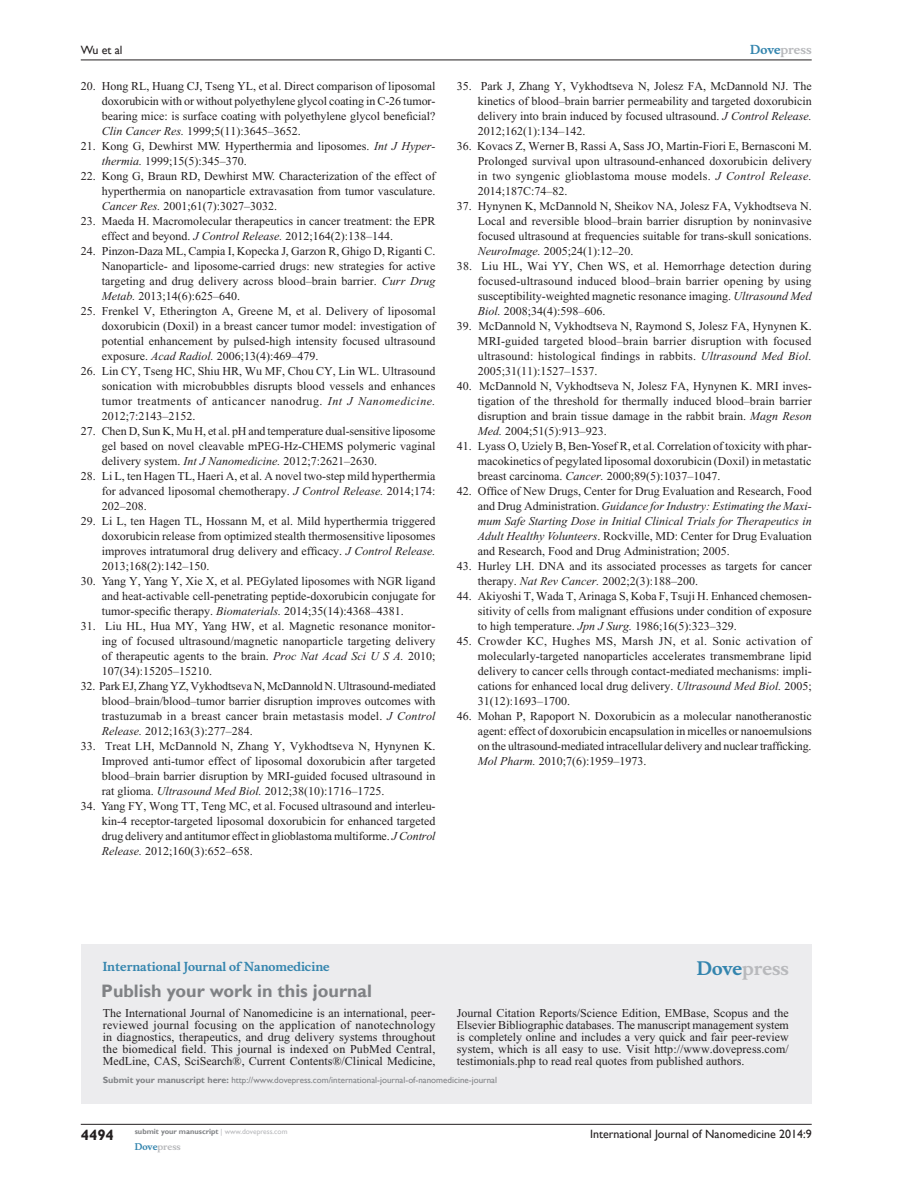
<style>
.page{position:relative;width:918px;height:1188px;background:#fff}
.page>*{position:absolute;margin:0;border:0;box-sizing:border-box;transform-origin:0 0}
.PromBx-H1{font:700 18px "Gill Sans";color:#808285}
.PromBx-Brand{font:700 18px "Musee";color:#b8b9bc}
.t1{font:700 15px "Gill Sans";color:#231f20}
.RefNL2{font:12px/15px "Times New Roman";color:#231f20;text-align:justify}
.PromBx-Tx{font:12px/12px "Times New Roman";color:#231f20;text-align:justify}
.t2{font:12px "Gill Sans";color:#231f20}
.PromBx-JrnlName{font:700 12px "Musee";color:#3485ae}
.t3{font:700 12px "Musee";color:#b8b9bc}
.PromBx-SubmitMssWebA{font:9px "Gill Sans";color:#808285}
.t4{font:700 9px "Musee";color:#b8b9bc}
.t5{font:700 7.5px "Gill Sans";color:#808285}
.s1{font-style:italic}
.s2{color:#3485ae}
.s3{font-weight:700}
.s4{font-weight:400;color:#b8b9bc}
</style>
<div class="page">
<div style="left:81px;top:944px;width:731px;height:159px;background:#ececee"></div>
<hr style="left:81px;top:1124px;width:731px;height:1px;background:#231f20">
<hr style="left:81px;top:60px;width:731px;height:1px;background:#231f20">
<p class="t2" style="left:81px;top:43px;width:43px">Wu et al</p>
<p class="RefNL2" style="left:102px;top:79px;width:335px;text-indent:-21px">20. Hong RL, Huang CJ, Tseng YL, et al. Direct comparison of liposomal doxorubicin with or without polyethylene glycol coating in C-26 tumor&shy;bearing mice: is surface coating with polyethylene glycol beneficial?<br><span class="s1">Clin Cancer Res.</span> 1999;5(11):3645–3652.</p>
<p class="RefNL2" style="left:102px;top:139px;width:335px;text-indent:-21px">21. Kong G, Dewhirst MW. Hyperthermia and liposomes. <span class="s1">Int J Hyper&shy;thermia.</span> 1999;15(5):345–370.</p>
<p class="RefNL2" style="left:102px;top:169px;width:335px;text-indent:-21px">22. Kong G, Braun RD, Dewhirst MW. Characterization of the effect of hyperthermia on nanoparticle extravasation from tumor vasculature.<br><span class="s1">Cancer Res.</span> 2001;61(7):3027–3032.</p>
<p class="RefNL2" style="left:102px;top:214px;width:335px;text-indent:-21px">23. Maeda H. Macromolecular therapeutics in cancer treatment: the EPR effect and beyond. <span class="s1">J Control Release.</span> 2012;164(2):138–144.</p>
<p class="RefNL2" style="left:102px;top:244px;width:335px;text-indent:-21px">24. Pinzon-Daza ML, Campia I, Kopecka J, Garzon R, Ghigo D, Riganti C.<br>Nanoparticle- and liposome-carried drugs: new strategies for active targeting and drug delivery across blood–brain barrier. <span class="s1">Curr Drug Metab.</span> 2013;14(6):625–640.</p>
<p class="RefNL2" style="left:102px;top:304px;width:335px;text-indent:-21px">25. Frenkel V, Etherington A, Greene M, et al. Delivery of liposomal doxorubicin (Doxil) in a breast cancer tumor model: investigation of potential enhancement by pulsed-high intensity focused ultrasound exposure. <span class="s1">Acad Radiol.</span> 2006;13(4):469–479.</p>
<p class="RefNL2" style="left:102px;top:364px;width:335px;text-indent:-21px">26. Lin CY, Tseng HC, Shiu HR, Wu MF, Chou CY, Lin WL. Ultrasound sonication with microbubbles disrupts blood vessels and enhances tumor treatments of anticancer nanodrug. <span class="s1">Int J Nanomedicine.<br></span>2012;7:2143–2152.</p>
<p class="RefNL2" style="left:102px;top:424px;width:335px;text-indent:-21px">27. Chen D, Sun K, Mu H, et al. pH and temperature dual-sensitive liposome gel based on novel cleavable mPEG-Hz-CHEMS polymeric vaginal delivery system. <span class="s1">Int J Nanomedicine.</span> 2012;7:2621–2630.</p>
<p class="RefNL2" style="left:102px;top:469px;width:335px;text-indent:-21px">28. Li L, ten Hagen TL, Haeri A, et al. A novel two-step mild hyperthermia for advanced liposomal chemotherapy. <span class="s1">J Control Release.</span> 2014;174:<br>202–208.</p>
<p class="RefNL2" style="left:102px;top:514px;width:335px;text-indent:-21px">29. Li L, ten Hagen TL, Hossann M, et al. Mild hyperthermia triggered doxorubicin release from optimized stealth thermosensitive liposomes improves intratumoral drug delivery and efficacy. <span class="s1">J Control Release.<br></span>2013;168(2):142–150.</p>
<p class="RefNL2" style="left:102px;top:574px;width:335px;text-indent:-21px">30. Yang Y, Yang Y, Xie X, et al. PEGylated liposomes with NGR ligand and heat-activable cell-penetrating peptide-doxorubicin conjugate for tumor-specific therapy. <span class="s1">Biomaterials.</span> 2014;35(14):4368–4381.</p>
<p class="RefNL2" style="left:102px;top:619px;width:335px;text-indent:-21px">31. Liu HL, Hua MY, Yang HW, et al. Magnetic resonance monitor&shy;ing of focused ultrasound/magnetic nanoparticle targeting delivery of therapeutic agents to the brain. <span class="s1">Proc Nat Acad Sci U S A.</span> 2010; 107(34):15205–15210.</p>
<p class="RefNL2" style="left:102px;top:679px;width:336px;text-indent:-21px">32. Park EJ, Zhang YZ, Vykhodtseva N, McDannold N. Ultrasound-mediated blood–brain/blood–tumor barrier disruption improves outcomes with trastuzumab in a breast cancer brain metastasis model. <span class="s1">J Control Release.</span> 2012;163(3):277–284.</p>
<p class="RefNL2" style="left:102px;top:739px;width:335px;text-indent:-21px">33. Treat LH, McDannold N, Zhang Y, Vykhodtseva N, Hynynen K.<br>Improved anti-tumor effect of liposomal doxorubicin after targeted blood–brain barrier disruption by MRI-guided focused ultrasound in rat glioma. <span class="s1">Ultrasound Med Biol.</span> 2012;38(10):1716–1725.</p>
<p class="RefNL2" style="left:102px;top:799px;width:335px;text-indent:-21px">34. Yang FY, Wong TT, Teng MC, et al. Focused ultrasound and interleu&shy;kin-4 receptor-targeted liposomal doxorubicin for enhanced targeted drug delivery and antitumor effect in glioblastoma multiforme. <span class="s1">J Control Release.</span> 2012;160(3):652–658.</p>
<p class="t3" style="left:750px;top:43px;width:63px"><span class="s2">Dove</span>press</p>
<p class="RefNL2" style="left:478px;top:79px;width:335px;text-indent:-21px">35. Park J, Zhang Y, Vykhodtseva N, Jolesz FA, McDannold NJ. The kinetics of blood–brain barrier permeability and targeted doxorubicin delivery into brain induced by focused ultrasound. <span class="s1">J Control Release.<br></span>2012;162(1):134–142.</p>
<p class="RefNL2" style="left:478px;top:139px;width:336px;text-indent:-21px">36. Kovacs Z, Werner B, Rassi A, Sass JO, Martin-Fiori E, Bernasconi M.<br>Prolonged survival upon ultrasound-enhanced doxorubicin delivery in two syngenic glioblastoma mouse models. <span class="s1">J Control Release.<br></span>2014;187C:74–82.</p>
<p class="RefNL2" style="left:478px;top:199px;width:336px;text-indent:-21px">37. Hynynen K, McDannold N, Sheikov NA, Jolesz FA, Vykhodtseva N.<br>Local and reversible blood–brain barrier disruption by noninvasive focused ultrasound at frequencies suitable for trans-skull sonications.<br><span class="s1">NeuroImage.</span> 2005;24(1):12–20.</p>
<p class="RefNL2" style="left:478px;top:259px;width:335px;text-indent:-21px">38. Liu HL, Wai YY, Chen WS, et al. Hemorrhage detection during focused-ultrasound induced blood–brain barrier opening by using susceptibility-weighted magnetic resonance imaging. <span class="s1">Ultrasound Med Biol.</span> 2008;34(4):598–606.</p>
<p class="RefNL2" style="left:478px;top:319px;width:335px;text-indent:-21px">39. McDannold N, Vykhodtseva N, Raymond S, Jolesz FA, Hynynen K.<br>MRI-guided targeted blood–brain barrier disruption with focused ultrasound: histological findings in rabbits. <span class="s1">Ultrasound Med Biol.<br></span>2005;31(11):1527–1537.</p>
<p class="RefNL2" style="left:478px;top:379px;width:335px;text-indent:-21px">40. McDannold N, Vykhodtseva N, Jolesz FA, Hynynen K. MRI inves&shy;tigation of the threshold for thermally induced blood–brain barrier disruption and brain tissue damage in the rabbit brain. <span class="s1">Magn Reson Med.</span> 2004;51(5):913–923.</p>
<p class="RefNL2" style="left:478px;top:439px;width:335px;text-indent:-21px">41. Lyass O, Uziely B, Ben-Yosef R, et al. Correlation of toxicity with phar&shy;macokinetics of pegylated liposomal doxorubicin (Doxil) in metastatic breast carcinoma. <span class="s1">Cancer.</span> 2000;89(5):1037–1047.</p>
<p class="RefNL2" style="left:478px;top:484px;width:335px;text-indent:-21px">42. Office of New Drugs, Center for Drug Evaluation and Research, Food and Drug Administration. <span class="s1">Guidance for Industry: Estimating the Maxi&shy;mum Safe Starting Dose in Initial Clinical Trials for Therapeutics in Adult Healthy Volunteers</span>. Rockville, MD: Center for Drug Evaluation and Research, Food and Drug Administration; 2005.</p>
<p class="RefNL2" style="left:478px;top:559px;width:335px;text-indent:-21px">43. Hurley LH. DNA and its associated processes as targets for cancer therapy. <span class="s1">Nat Rev Cancer.</span> 2002;2(3):188–200.</p>
<p class="RefNL2" style="left:478px;top:589px;width:335px;text-indent:-21px">44. Akiyoshi T, Wada T, Arinaga S, Koba F, Tsuji H. Enhanced chemosen&shy;sitivity of cells from malignant effusions under condition of exposure to high temperature. <span class="s1">Jpn J Surg.</span> 1986;16(5):323–329.</p>
<p class="RefNL2" style="left:478px;top:634px;width:335px;text-indent:-21px">45. Crowder KC, Hughes MS, Marsh JN, et al. Sonic activation of molecularly-targeted nanoparticles accelerates transmembrane lipid delivery to cancer cells through contact-mediated mechanisms: impli&shy;cations for enhanced local drug delivery. <span class="s1">Ultrasound Med Biol.</span> 2005; 31(12):1693–1700.</p>
<p class="RefNL2" style="left:478px;top:709px;width:336px;text-indent:-21px">46. Mohan P, Rapoport N. Doxorubicin as a molecular nanotheranostic agent: effect of doxorubicin encapsulation in micelles or nanoemulsions on the ultrasound-mediated intracellular delivery and nuclear trafficking.<br><span class="s1">Mol Pharm.</span> 2010;7(6):1959–1973.</p>
<p class="PromBx-JrnlName" style="left:103px;top:959px;width:228px">International Journal of Nanomedicine</p>
<p class="PromBx-H1" style="left:101px;top:980px;width:272px">Publish your work in this journal</p>
<p class="PromBx-Brand" style="left:697px;top:958px;width:94px"><span class="s2">Dove</span>press</p>
<p class="PromBx-Tx" style="left:103px;top:1007px;width:334px">The International Journal of Nanomedicine is an international, peer&shy;reviewed journal focusing on the application of nanotechnology in diagnostics, therapeutics, and drug delivery systems throughout the biomedical field. This journal is indexed on PubMed Central, MedLine, CAS, SciSearch®, Current Contents®/Clinical Medicine,</p>
<p class="PromBx-Tx" style="left:457px;top:1007px;width:334px">Journal Citation Reports/Science Edition, EMBase, Scopus and the Elsevier Bibliographic databases. The manuscript management system is completely online and includes a very quick and fair peer-review system, which is all easy to use. Visit http://www.dovepress.com/ testimonials.php to read real quotes from published authors.</p>
<p class="PromBx-SubmitMssWebA" style="left:103px;top:1075px;width:396px"><span class="s3">Submit your manuscript here:</span> http://www.dovepress.com/international-journal-of-nanomedicine-journal</p>
<p class="t1" style="left:81px;top:1126px;width:35px">4494</p>
<p class="t5" style="left:135px;top:1127px;width:154px">submit your manuscript <span class="s4">| www.dovepress.com</span></p>
<p class="t4" style="left:135px;top:1141px;width:48px"><span class="s2">Dove</span>press</p>
<p class="t2" style="left:590px;top:1127px;width:223px">International Journal of Nanomedicine 2014:9</p>
</div>
